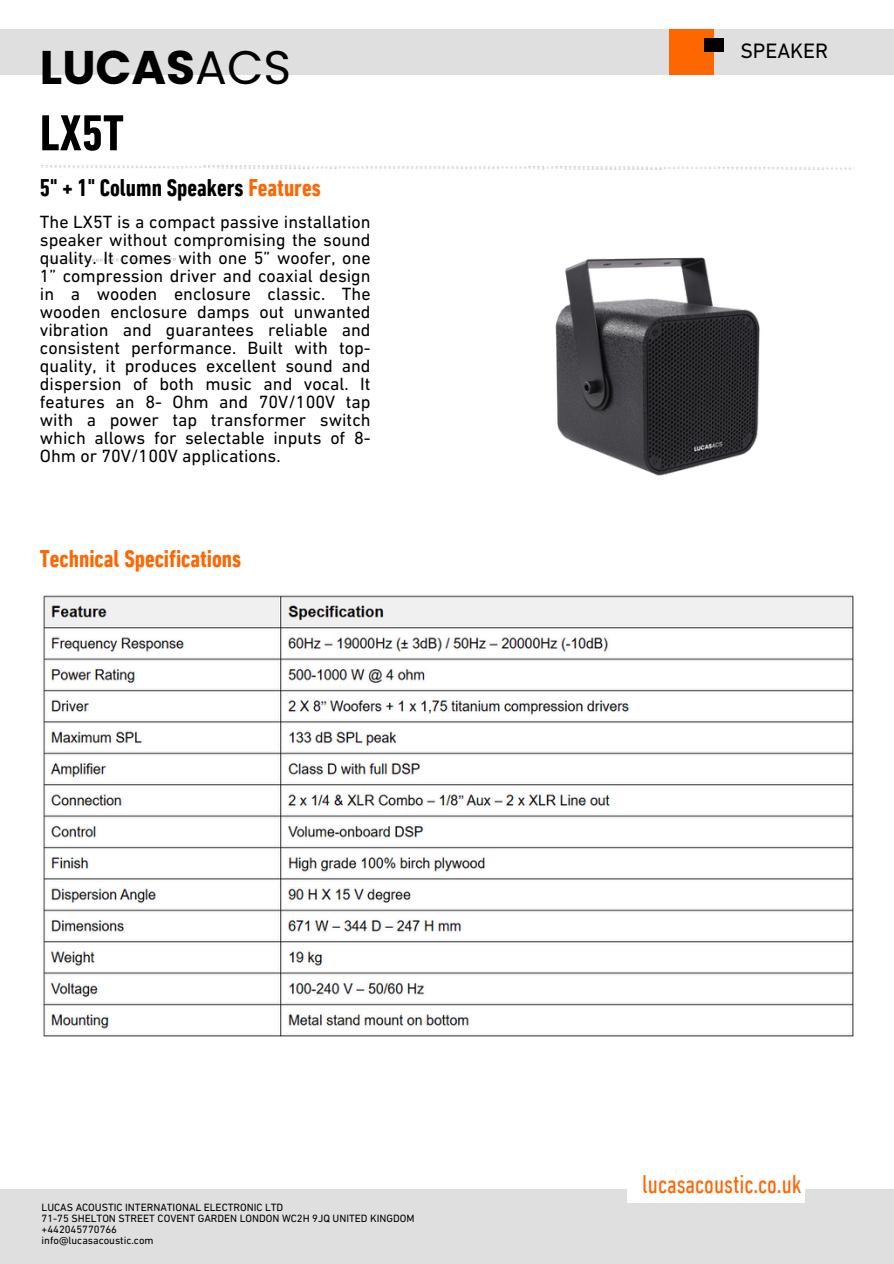
<style>
.page{position:relative;width:894px;height:1264px;background:#fff}
.page>*{position:absolute;margin:0;border:0;box-sizing:border-box;transform-origin:0 0}
.t1{font:700 condensed 51.45px "DIN Next LT Pro";color:#000}
.t2{font:700 47.1px "Poppins";color:#000}
.t3{font:condensed 25.95px "DIN Next LT Pro";color:#fe6601}
.t4{font:700 condensed 24.6px "DIN Next LT Pro";color:#000}
.t5{font:700 condensed 24.6px "DIN Next LT Pro";color:#fe6601}
.t6{font:21.15px "DIN Next LT Pro";color:#000}
.t7{font:18px/18px "DIN Next LT Pro";color:#000;text-align:justify}
.t8{font:10.65px/11.2px "DIN Next LT Pro";color:#000}
.s1{font-weight:400}
.s2{color:#fe6601}
</style>
<div class="page">
<img style="left:47px;top:258px;width:129px;height:3px">
<img style="left:42px;top:165px;width:809px;height:5px">
<div style="left:0;top:1189px;width:893px;height:74px;background:#dfdfdf"></div>
<div style="left:627px;top:1173px;width:177px;height:29px;background:#fff"></div>
<div style="left:0;top:30px;width:893px;height:44px;background:#dfdfdf"></div>
<div style="left:669px;top:30px;width:44px;height:44px;background:#fe6601"></div>
<div style="left:704px;top:38px;width:19px;height:14px;background:#000"></div>
<img style="left:555px;top:257px;width:205px;height:219px">
<img style="left:43px;top:595px;width:810px;height:441px">
<p class="t2" style="left:40px;top:34px;width:253px">LUCAS<span class="s1">ACS</span></p>
<h1 class="t1" style="left:40px;top:112px;width:85px">LX5T</h1>
<h2 class="t4" style="left:40px;top:178px;width:282px">5" + 1" Column Speakers <span class="s2">Features</span></h2>
<h2 class="t7" style="left:40px;top:214px;width:332px">The LX5T is a compact passive installation speaker without compromising the sound quality. It comes with one 5” woofer, one 1” compression driver and coaxial design in a wooden enclosure classic. The wooden enclosure damps out unwanted vibration and guarantees reliable and consistent performance. Built with top&shy;quality, it produces excellent sound and dispersion of both music and vocal. It features an 8- Ohm and 70V/100V tap with a power tap transformer switch which allows for selectable inputs of 8- Ohm or 70V/100V applications.</h2>
<h5 class="t5" style="left:40px;top:548px;width:203px">Technical Specifications</h5>
<h6 class="t6" style="left:740px;top:42px;width:89px">SPEAKER</h6>
<p class="t8" style="left:42px;top:1202px;width:374px">LUCAS ACOUSTIC INTERNATIONAL ELECTRONIC LTD<br>71-75 SHELTON STREET COVENT GARDEN LONDON WC2H 9JQ UNITED KINGDOM +442045770766<br>info@lucasacoustic.com</p>
<p class="t3" style="left:642px;top:1173px;width:161px">lucasacoustic.co.uk</p>
</div>
